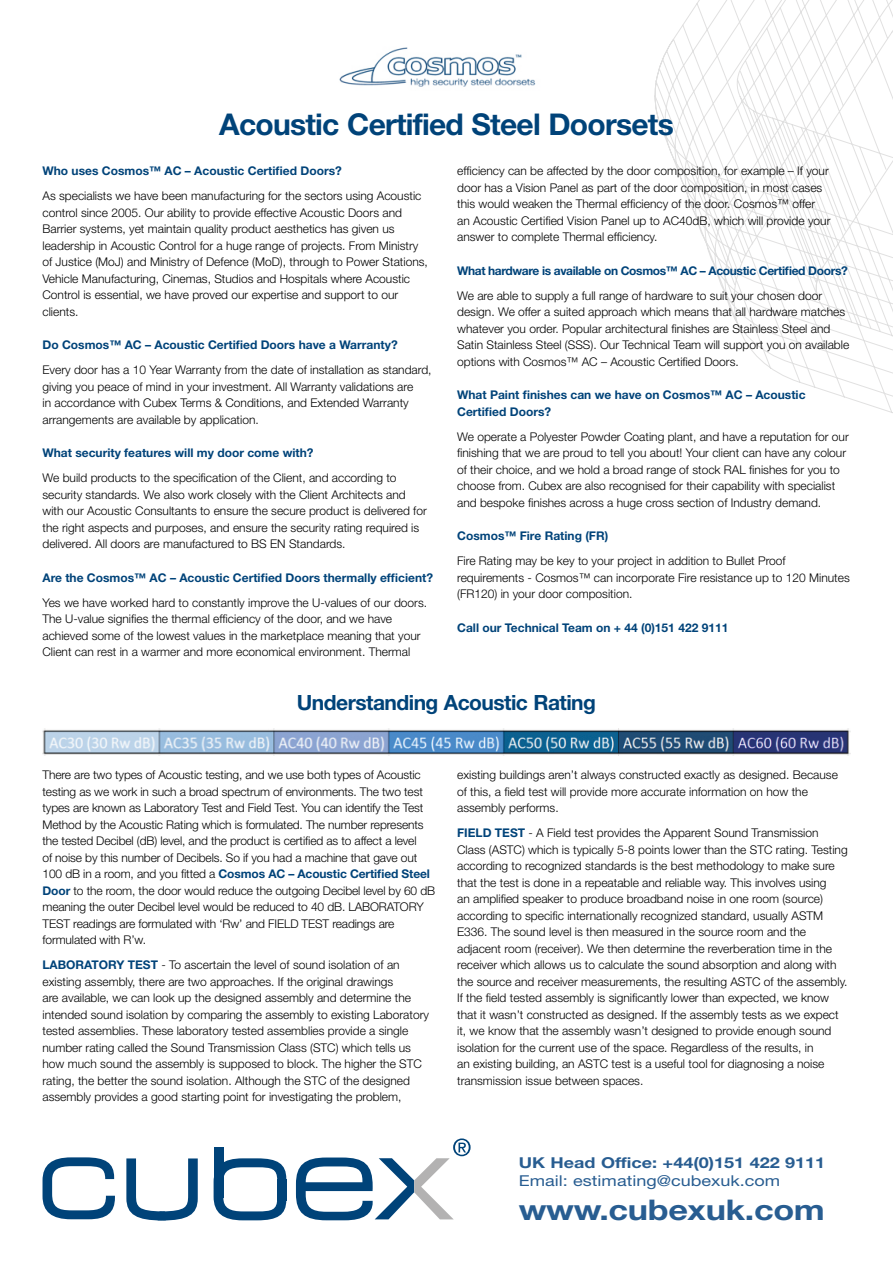
<style>
.page{position:relative;width:893px;height:1263px;background:#fff}
.page>*{position:absolute;margin:0;border:0;box-sizing:border-box;transform-origin:0 0}
.t1{font:700 30px "Helvetica Neue";letter-spacing:-.025em;color:#004379}
.t2{font:700 28.5px "Helvetica Neue";letter-spacing:-.01em;color:#285d91;scale:1.2 1}
.t3{font:700 21px "Helvetica Neue";letter-spacing:-.025em;color:#004379}
.t4{font:700 15px "Helvetica Neue";color:#285d91;scale:1.2 1}
.t5{font:15px "Helvetica Neue";color:#285d91;scale:1.2 1}
.t6{font:300 12px/16.5px "Helvetica Neue";color:#000}
.t7{font:700 12px/16.5px "Helvetica Neue";color:#004379}
.t8{font:700 12px "Helvetica Neue";letter-spacing:-.03em;color:#004379}
.s1{font-weight:700;color:#004379}
</style>
<div class="page">
<svg style="left:654px;top:0;width:239px;height:413px"></svg>
<img style="left:43px;top:729px;width:807px;height:26px">
<img style="left:339px;top:47px;width:197px;height:40px">
<svg style="left:43px;top:1157px;width:72px;height:62px"></svg>
<svg style="left:214px;top:1158px;width:72px;height:62px"></svg>
<div style="left:214px;top:1147px;width:9px;height:50px;background:#004379"></div>
<div style="left:277px;top:1179px;width:9px;height:21px;background:#004379"></div>
<svg style="left:126px;top:1158px;width:72px;height:62px"></svg>
<svg style="left:296px;top:1138px;width:175px;height:82px"></svg>
<h1 class="t1" style="left:219px;top:106px;width:456px">Acoustic Certified Steel Doorsets</h1>
<p class="t7" style="left:43px;top:162px;width:301px">Who uses Cosmos™ AC – Acoustic Certified Doors?</p>
<p class="t6" style="left:43px;top:187px;width:387px">As specialists we have been manufacturing for the sectors using Acoustic control since 2005. Our ability to provide effective Acoustic Doors and Barrier systems, yet maintain quality product aesthetics has given us leadership in Acoustic Control for a huge range of projects. From Ministry of Justice (MoJ) and Ministry of Defence (MoD), through to Power Stations, Vehicle Manufacturing, Cinemas, Studios and Hospitals where Acoustic Control is essential, we have proved our expertise and support to our clients.</p>
<p class="t7" style="left:43px;top:336px;width:357px">Do Cosmos™ AC – Acoustic Certified Doors have a Warranty?</p>
<p class="t6" style="left:43px;top:361px;width:391px">Every door has a 10 Year Warranty from the date of installation as standard, giving you peace of mind in your investment. All Warranty validations are<br>in accordance with Cubex Terms &amp; Conditions, and Extended Warranty arrangements are available by application.</p>
<p class="t7" style="left:43px;top:444px;width:273px">What security features will my door come with?</p>
<p class="t6" style="left:43px;top:469px;width:386px">We build products to the specification of the Client, and according to security standards. We also work closely with the Client Architects and with our Acoustic Consultants to ensure the secure product is delivered for the right aspects and purposes, and ensure the security rating required is delivered. All doors are manufactured to BS EN Standards.</p>
<p class="t7" style="left:43px;top:569px;width:392px">Are the Cosmos™ AC – Acoustic Certified Doors thermally efficient?</p>
<p class="t6" style="left:43px;top:594px;width:386px">Yes we have worked hard to constantly improve the U-values of our doors.<br>The U-value signifies the thermal efficiency of the door, and we have achieved some of the lowest values in the marketplace meaning that your Client can rest in a warmer and more economical environment. Thermal</p>
<p class="t6" style="left:457px;top:163px;width:375px">efficiency can be affected by the door composition, for example – If your door has a Vision Panel as part of the door composition, in most cases this would weaken the Thermal efficiency of the door. Cosmos™ offer an Acoustic Certified Vision Panel up to AC40dB, which will provide your answer to complete Thermal efficiency.</p>
<p class="t8" style="left:457px;top:263px;width:392px">What hardware is available on Cosmos™ AC – Acoustic Certified Doors?</p>
<p class="t6" style="left:457px;top:287px;width:394px">We are able to supply a full range of hardware to suit your chosen door design. We offer a suited approach which means that all hardware matches whatever you order. Popular architectural finishes are Stainless Steel and Satin Stainless Steel (SSS). Our Technical Team will support you on available options with Cosmos™ AC – Acoustic Certified Doors.</p>
<p class="t7" style="left:457px;top:387px;width:350px">What Paint finishes can we have on Cosmos™ AC – Acoustic<br>Certified Doors?</p>
<p class="t6" style="left:457px;top:428px;width:393px">We operate a Polyester Powder Coating plant, and have a reputation for our finishing that we are proud to tell you about! Your client can have any colour of their choice, and we hold a broad range of stock RAL finishes for you to choose from. Cubex are also recognised for their capability with specialist and bespoke finishes across a huge cross section of Industry demand.</p>
<p class="t7" style="left:457px;top:528px;width:153px">Cosmos™ Fire Rating (FR)</p>
<p class="t6" style="left:457px;top:553px;width:394px">Fire Rating may be key to your project in addition to Bullet Proof requirements - Cosmos™ can incorporate Fire resistance up to 120 Minutes (FR120) in your door composition.</p>
<p class="t7" style="left:457px;top:619px;width:273px">Call our Technical Team on + 44 (0)151 422 9111</p>
<h3 class="t3" style="left:297px;top:689px;width:301px">Understanding Acoustic Rating</h3>
<p class="t6" style="left:43px;top:766px;width:394px">There are two types of Acoustic testing, and we use both types of Acoustic testing as we work in such a broad spectrum of environments. The two test types are known as Laboratory Test and Field Test. You can identify the Test Method by the Acoustic Rating which is formulated. The number represents the tested Decibel (dB) level, and the product is certified as to affect a level<br>of noise by this number of Decibels. So if you had a machine that gave out 100 dB in a room, and you fitted a <span class="s1">Cosmos AC – Acoustic Certified Steel Door</span> to the room, the door would reduce the outgoing Decibel level by 60 dB meaning the outer Decibel level would be reduced to 40 dB. LABORATORY TEST readings are formulated with ‘Rw’ and FIELD TEST readings are formulated with R’w.</p>
<p class="t6" style="left:43px;top:956px;width:388px"><span class="s1">LABORATORY TEST</span> - To ascertain the level of sound isolation of an existing assembly, there are two approaches. If the original drawings<br>are available, we can look up the designed assembly and determine the intended sound isolation by comparing the assembly to existing Laboratory tested assemblies. These laboratory tested assemblies provide a single number rating called the Sound Transmission Class (STC) which tells us how much sound the assembly is supposed to block. The higher the STC rating, the better the sound isolation. Although the STC of the designed assembly provides a good starting point for investigating the problem,</p>
<p class="t6" style="left:457px;top:766px;width:382px">existing buildings aren’t always constructed exactly as designed. Because of this, a field test will provide more accurate information on how the assembly performs.</p>
<p class="t6" style="left:457px;top:824px;width:392px"><span class="s1">FIELD TEST</span> - A Field test provides the Apparent Sound Transmission Class (ASTC) which is typically 5-8 points lower than the STC rating. Testing according to recognized standards is the best methodology to make sure that the test is done in a repeatable and reliable way. This involves using<br>an amplified speaker to produce broadband noise in one room (source) according to specific internationally recognized standard, usually ASTM E336. The sound level is then measured in the source room and the adjacent room (receiver). We then determine the reverberation time in the receiver which allows us to calculate the sound absorption and along with the source and receiver measurements, the resulting ASTC of the assembly.<br>If the field tested assembly is significantly lower than expected, we know that it wasn’t constructed as designed. If the assembly tests as we expect it, we know that the assembly wasn’t designed to provide enough sound isolation for the current use of the space. Regardless of the results, in<br>an existing building, an ASTC test is a useful tool for diagnosing a noise transmission issue between spaces.</p>
<p class="t4" style="left:519px;top:1154px;width:257px">UK Head Office: +44(0)151 422 9111</p>
<p class="t5" style="left:519px;top:1172px;width:219px">Email: estimating@cubexuk.com</p>
<h2 class="t2" style="left:519px;top:1193px;width:257px">www.cubexuk.com</h2>
</div>
